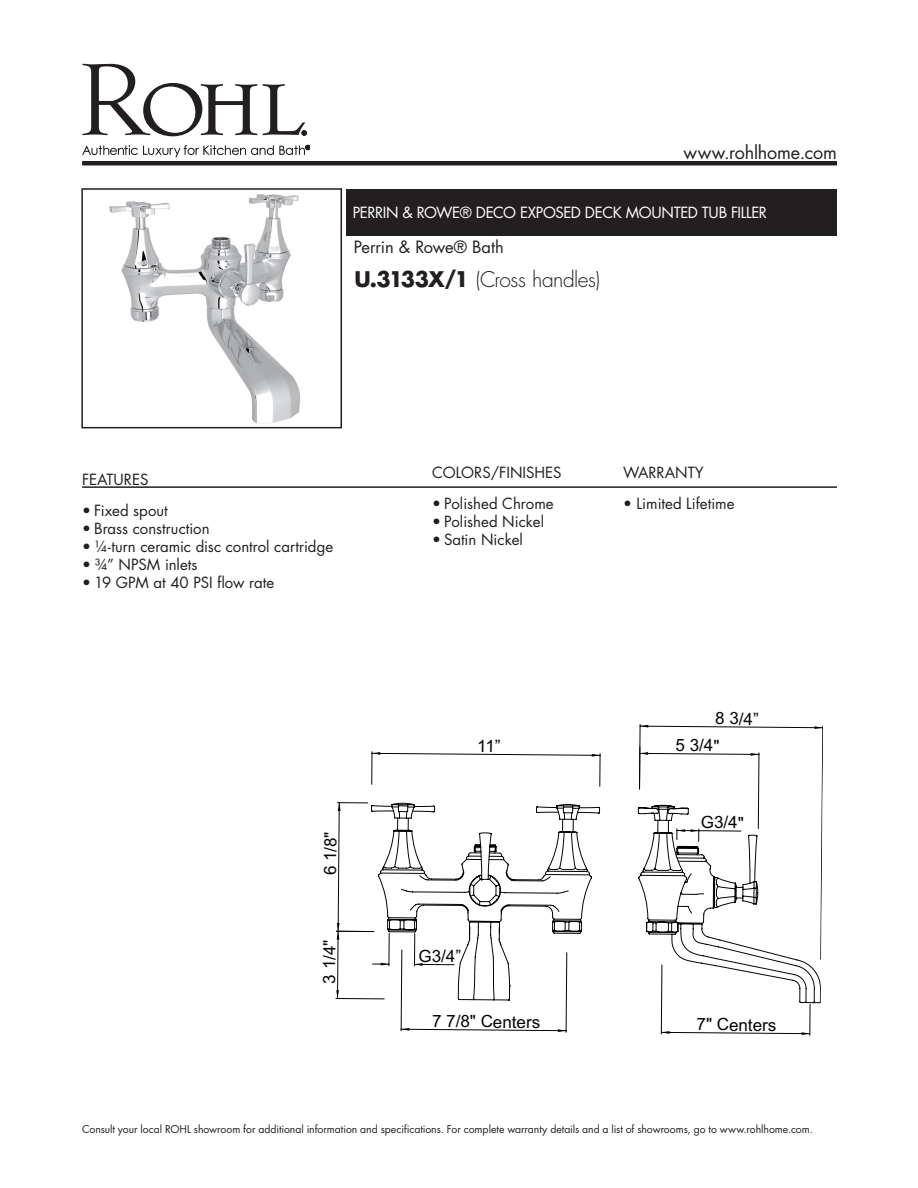
<style>
.page{position:relative;width:918px;height:1188px;background:#fff}
.page>*{position:absolute;margin:0;border:0;box-sizing:border-box;transform-origin:0 0}
.Product_Info_Nest{font:300 21px "Futura";letter-spacing:-.02em;color:#231f20}
.t1{font:18px "Futura";letter-spacing:-.005em;color:#231f20}
.t2{font:16.95px/27px "Arial";letter-spacing:-.01em;color:#040503}
.t3{font:16.5px "Futura";letter-spacing:-.01em;color:#231f20}
.FEATURES{font:15px "Futura";color:#231f20}
.Product_Title_Bar{font:15px "Futura";letter-spacing:-.025em;color:#fff}
.bullets{font:15px "Futura";color:#231f20}
.t4{font:10.5px "Futura";letter-spacing:-.005em;color:#231f20}
.s1{font-weight:700}
</style>
<div class="page">
<svg style="left:82px;top:64px;width:175px;height:72px"></svg>
<svg style="left:263px;top:84px;width:44px;height:51px"></svg>
<svg style="left:82px;top:145px;width:228px;height:12px"></svg>
<hr style="left:82px;top:161px;width:755px;height:4px;background:#231f20">
<hr style="left:82px;top:486px;width:755px;height:2px;background:#231f20">
<div style="left:346px;top:189px;width:491px;height:46px;background:#231f20"></div>
<img style="left:109px;top:194px;width:192px;height:230px">
<div style="left:81px;top:188px;width:261px;height:240px;border:2px solid #231f20"></div>
<svg style="left:335px;top:724px;width:488px;height:312px"></svg>
<p class="t1" style="left:683px;top:140px;width:155px">www.rohlhome.com</p>
<p class="Product_Title_Bar" style="left:353px;top:202px;width:416px">PERRIN &amp; ROWE® DECO EXPOSED DECK MOUNTED TUB FILLER</p>
<p class="t3" style="left:354px;top:236px;width:152px">Perrin &amp; Rowe® Bath</p>
<p class="Product_Info_Nest" style="left:354px;top:266px;width:247px"><span class="s1">U.3133X/1</span> (Cross handles)</p>
<p class="FEATURES" style="left:82px;top:469px;width:68px">FEATURES</p>
<p class="FEATURES" style="left:82px;top:500px;width:87px">• Fixed spout</p>
<p class="FEATURES" style="left:82px;top:518px;width:129px">• Brass construction</p>
<p class="FEATURES" style="left:82px;top:536px;width:253px">• ¼-turn ceramic disc control cartridge</p>
<p class="FEATURES" style="left:82px;top:554px;width:117px">• ¾” NPSM inlets</p>
<p class="FEATURES" style="left:82px;top:572px;width:194px">• 19 GPM at 40 PSI flow rate</p>
<p class="t2" style="left:317px;top:875px;width:46px;rotate:-90deg">6 1/8"</p>
<p class="FEATURES" style="left:432px;top:462px;width:131px">COLORS/FINISHES</p>
<p class="bullets" style="left:432px;top:494px;width:123px">• Polished Chrome</p>
<p class="bullets" style="left:432px;top:512px;width:114px">• Polished Nickel</p>
<p class="bullets" style="left:432px;top:530px;width:92px">• Satin Nickel</p>
<p class="FEATURES" style="left:623px;top:462px;width:82px">WARRANTY</p>
<p class="FEATURES" style="left:623px;top:494px;width:113px">• Limited Lifetime</p>
<p class="t2" style="left:477px;top:733px;width:25px">11”</p>
<p class="t2" style="left:676px;top:705px;width:85px;text-indent:40px">8 3/4”<br>5 3/4"</p>
<p class="t2" style="left:701px;top:809px;width:45px">G3/4"</p>
<p class="t2" style="left:316px;top:984px;width:46px;rotate:-90deg">3 1/4"</p>
<p class="t2" style="left:419px;top:943px;width:44px">G3/4”</p>
<p class="t2" style="left:432px;top:1008px;width:110px">7 7/8" Centers</p>
<p class="t2" style="left:697px;top:1011px;width:81px">7" Centers</p>
<p class="t4" style="left:82px;top:1121px;width:732px">Consult your local ROHL showroom for additional information and specifications. For complete warranty details and a list of showrooms, go to www.rohlhome.com.</p>
</div>
